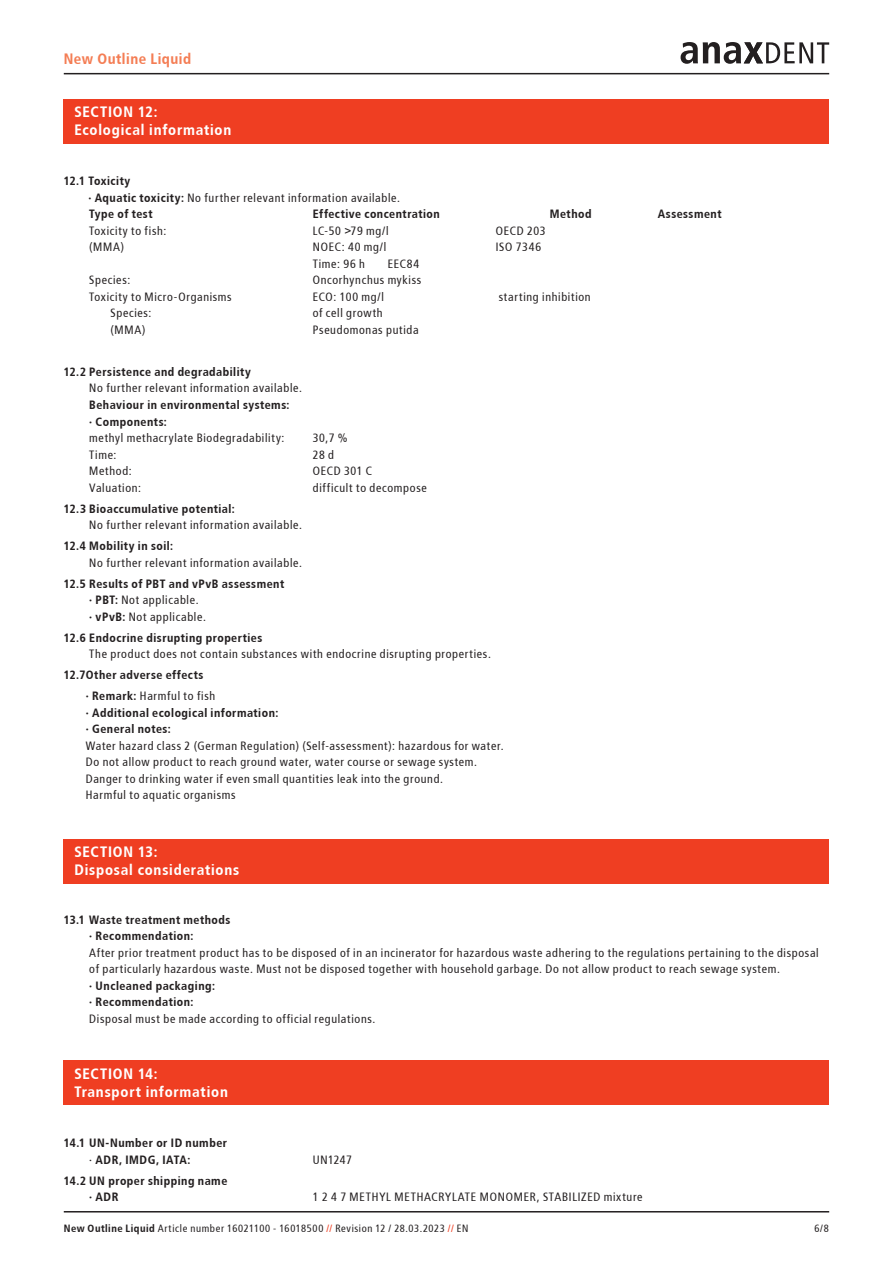
<style>
.page{position:relative;width:893px;height:1263px;background:#fff}
.page>*{position:absolute;margin:0;border:0;box-sizing:border-box;transform-origin:0 0}
.t1{font:700 15px/18px "Transit";letter-spacing:.03em;color:#fff}
.t2{font:700 15px "Transit";letter-spacing:.015em;color:#f47d54}
.t3{font:12px/16.5px "Transit";letter-spacing:.02em;color:#231f20}
.t4{font:700 12px/16.5px "Transit";letter-spacing:.02em;color:#231f20}
.t5{font:10.5px "Transit";letter-spacing:.02em;color:#231f20}
.s1{font-weight:400}
.s2{font-family:"Arial"}
.s3{font-weight:700}
.s4{color:#ef3e22}
</style>
<div class="page">
<svg style="left:681px;top:42px;width:148px;height:22px"></svg>
<hr style="left:64px;top:1211px;width:765px;height:1px;background:#231f20">
<hr style="left:64px;top:73px;width:765px;height:1px;background:#231f20">
<div style="left:64px;top:99px;width:765px;height:44px;background:#ef3e22"></div>
<div style="left:64px;top:839px;width:765px;height:44px;background:#ef3e22"></div>
<div style="left:64px;top:1060px;width:765px;height:45px;background:#ef3e22"></div>
<p class="t2" style="left:64px;top:50px;width:129px">New Outline Liquid</p>
<p class="t1" style="left:74px;top:103px;width:159px">SECTION 12:<br>Ecological information</p>
<p class="t4" style="left:88px;top:173px;width:313px;text-indent:-25px">12.1 Toxicity<br>· Aquatic toxicity: <span class="s1">No further relevant information available.<br></span>Type of test</p>
<p class="t4" style="left:313px;top:206px;width:129px">Effective concentration</p>
<p class="t4" style="left:550px;top:206px;width:44px">Method</p>
<p class="t4" style="left:658px;top:206px;width:65px">Assessment</p>
<p class="t3" style="left:89px;top:223px;width:79px">Toxicity to fish:</p>
<p class="t3" style="left:313px;top:223px;width:78px">LC-50 <span class="s2">&gt;</span>79 mg/l</p>
<p class="t3" style="left:496px;top:223px;width:52px">OECD 203</p>
<p class="t3" style="left:89px;top:239px;width:37px">(MMA)</p>
<p class="t3" style="left:313px;top:239px;width:75px">NOEC: 40 mg/l</p>
<p class="t3" style="left:496px;top:239px;width:47px">ISO 7346</p>
<p class="t3" style="left:313px;top:256px;width:54px">Time: 96 h</p>
<p class="t3" style="left:388px;top:256px;width:33px">EEC84</p>
<p class="t3" style="left:89px;top:272px;width:43px">Species:</p>
<p class="t3" style="left:313px;top:272px;width:110px">Oncorhynchus mykiss</p>
<p class="t3" style="left:89px;top:289px;width:144px">Toxicity to Micro-Organisms</p>
<p class="t3" style="left:313px;top:289px;width:73px">ECO: 100 mg/l</p>
<p class="t3" style="left:499px;top:289px;width:94px">starting inhibition</p>
<p class="t3" style="left:111px;top:305px;width:43px">Species:</p>
<p class="t3" style="left:313px;top:305px;width:72px">of cell growth</p>
<p class="t3" style="left:111px;top:322px;width:37px">(MMA)</p>
<p class="t3" style="left:313px;top:322px;width:108px">Pseudomonas putida</p>
<p class="t4" style="left:64px;top:364px;width:189px">12.2 Persistence and degradability</p>
<p class="t3" style="left:89px;top:380px;width:215px">No further relevant information available.</p>
<p class="t4" style="left:89px;top:397px;width:202px">Behaviour in environmental systems: · Components:</p>
<p class="t3" style="left:89px;top:430px;width:197px">methyl methacrylate Biodegradability:</p>
<p class="t3" style="left:313px;top:430px;width:37px">30,7 %</p>
<p class="t3" style="left:89px;top:446px;width:29px">Time:</p>
<p class="t3" style="left:313px;top:446px;width:23px">28 d</p>
<p class="t3" style="left:89px;top:463px;width:44px">Method:</p>
<p class="t3" style="left:313px;top:463px;width:62px">OECD 301 C</p>
<p class="t3" style="left:89px;top:479px;width:54px">Valuation:</p>
<p class="t3" style="left:313px;top:479px;width:116px">difficult to decompose</p>
<p class="t4" style="left:64px;top:500px;width:173px">12.3 Bioaccumulative potential:</p>
<p class="t3" style="left:89px;top:517px;width:215px">No further relevant information available.</p>
<p class="t4" style="left:64px;top:538px;width:111px">12.4 Mobility in soil:</p>
<p class="t3" style="left:89px;top:554px;width:215px">No further relevant information available.</p>
<p class="t4" style="left:89px;top:575px;width:197px;text-indent:-26px">12.5 Results of PBT and vPvB assessment · PBT: <span class="s1">Not applicable.<br></span>· vPvB: <span class="s1">Not applicable.</span></p>
<p class="t4" style="left:64px;top:629px;width:200px">12.6 Endocrine disrupting properties</p>
<p class="t3" style="left:89px;top:646px;width:404px">The product does not contain substances with endocrine disrupting properties.</p>
<p class="t4" style="left:86px;top:664px;width:131px;line-height:21px;text-indent:-22px">12.7Other adverse effects<br>· Remark: <span class="s1">Harmful to fish</span></p>
<p class="t4" style="left:86px;top:704px;width:194px">· Additional ecological information: · General notes:</p>
<p class="t3" style="left:86px;top:737px;width:420px">Water hazard class 2 (German Regulation) (Self-assessment): hazardous for water.<br>Do not allow product to reach ground water, water course or sewage system.<br>Danger to drinking water if even small quantities leak into the ground.<br>Harmful to aquatic organisms</p>
<p class="t1" style="left:74px;top:843px;width:167px">SECTION 13:<br>Disposal considerations</p>
<p class="t4" style="left:89px;top:911px;width:143px;text-indent:-26px">13.1 Waste treatment methods · Recommendation:</p>
<p class="t3" style="left:89px;top:944px;width:731px">After prior treatment product has to be disposed of in an incinerator for hazardous waste adhering to the regulations pertaining to the disposal of particularly hazardous waste. Must not be disposed together with household garbage. Do not allow product to reach sewage system.</p>
<p class="t4" style="left:89px;top:977px;width:128px">· Uncleaned packaging: · Recommendation:</p>
<p class="t3" style="left:89px;top:1010px;width:288px">Disposal must be made according to official regulations.</p>
<p class="t1" style="left:74px;top:1064px;width:155px">SECTION 14:<br>Transport information</p>
<p class="t4" style="left:89px;top:1135px;width:140px;text-indent:-26px">14.1 UN-Number or ID number <span class="s1">·</span> ADR, IMDG, IATA:</p>
<p class="t4" style="left:89px;top:1172px;width:140px;text-indent:-26px">14.2 UN proper shipping name · ADR</p>
<p class="t3" style="left:313px;top:1151px;width:41px">UN1247</p>
<p class="t3" style="left:313px;top:1189px;width:332px">1 2 4 7 METHYL METHACRYLATE MONOMER, STABILIZED mixture</p>
<p class="t5" style="left:64px;top:1222px;width:407px"><span class="s3">New Outline Liquid</span> Article number 16021100 - 16018500 <span class="s4">//</span> Revision 12 / 28.03.2023 <span class="s4">//</span> EN</p>
<p class="t5" style="left:814px;top:1222px;width:16px">6/8</p>
</div>
